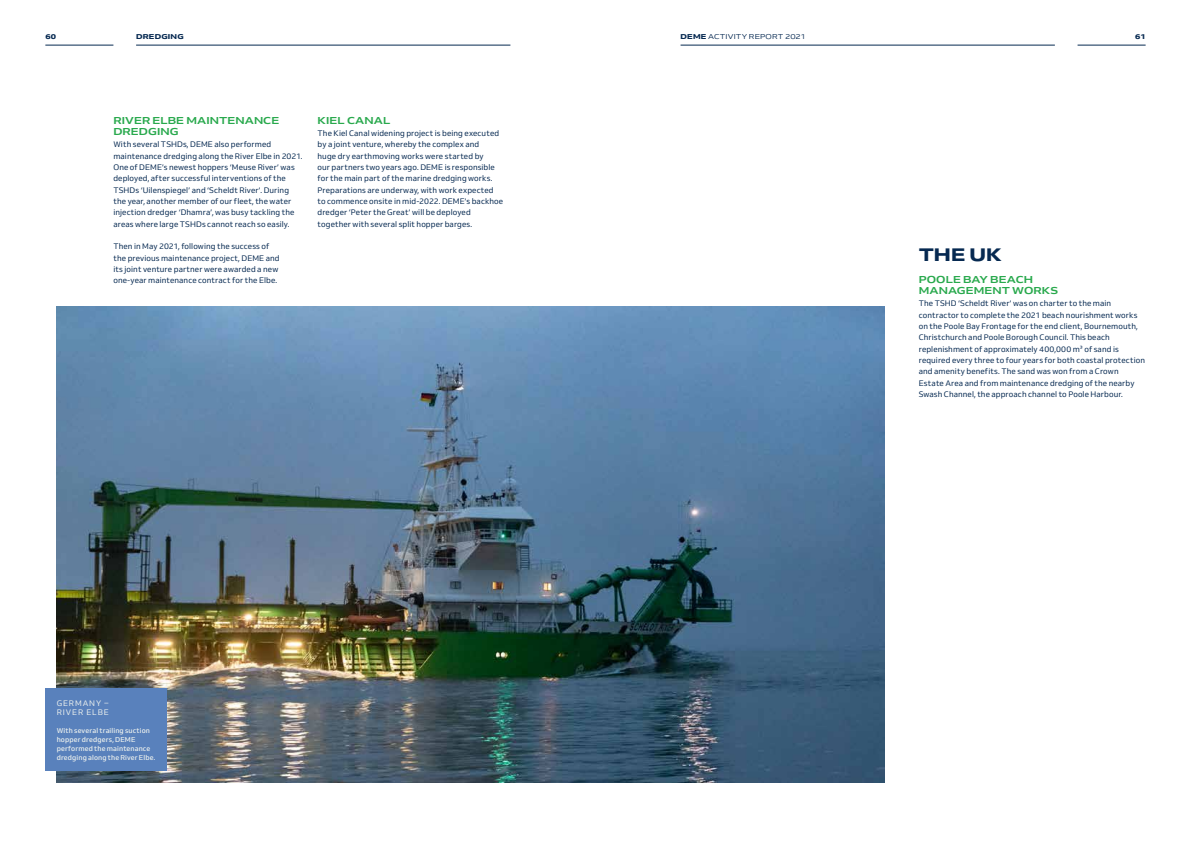
<style>
.page{position:relative;width:1191px;height:842px;background:#fff}
.page>*{position:absolute;margin:0;border:0;box-sizing:border-box;transform-origin:0 0}
.t1{font:800 18px "Venn Semi Ex";color:#062951}
.t2{font:700 semi-expanded 10px/11.3px "Venn";letter-spacing:.01em;color:#29a94d}
.t3{font:8px/11.3px "Venn";letter-spacing:.01em;color:#062951}
.t4{font:8px/9px "Venn";letter-spacing:.115em;color:#edf1ee}
.t5{font:500 7px/9px "Venn";letter-spacing:.02em;color:#edf1ee}
.t6{font:7px "Venn Semi Ex";letter-spacing:.02em;color:#062951}
.t7{font:800 7px "Venn Semi Ex";letter-spacing:.025em;color:#062951}
.s1{font-weight:800}
</style>
<div class="page">
<hr style="left:45px;top:45px;width:68px;height:1px;background:#062951">
<hr style="left:1077px;top:45px;width:68px;height:1px;background:#062951">
<hr style="left:136px;top:45px;width:374px;height:1px;background:#062951">
<hr style="left:680px;top:45px;width:374px;height:1px;background:#062951">
<img style="left:57px;top:306px;width:827px;height:476px">
<div style="left:45px;top:689px;width:122px;height:82px;background:#5981bc"></div>
<p class="t7" style="left:45px;top:32px;width:12px">60</p>
<p class="t7" style="left:136px;top:32px;width:49px">DREDGING</p>
<p class="t6" style="left:680px;top:32px;width:127px"><span class="s1">DEME</span> ACTIVITY REPORT 2021</p>
<p class="t7" style="left:1135px;top:32px;width:12px">61</p>
<p class="t2" style="left:113px;top:114px;width:167px">RIVER ELBE MAINTENANCE<br>DREDGING</p>
<p class="t3" style="left:113px;top:139px;width:190px">With several TSHDs, DEME also performed maintenance dredging along the River Elbe in 2021.<br>One of DEME’s newest hoppers ‘Meuse River’ was deployed, after successful interventions of the TSHDs ‘Uilenspiegel’ and ‘Scheldt River’. During the year, another member of our fleet, the water injection dredger ‘Dhamra’, was busy tackling the areas where large TSHDs cannot reach so easily.</p>
<p class="t3" style="left:113px;top:241px;width:168px">Then in May 2021, following the success of the previous maintenance project, DEME and its joint venture partner were awarded a new one-year maintenance contract for the Elbe.</p>
<p class="t2" style="left:317px;top:114px;width:74px">KIEL CANAL</p>
<p class="t3" style="left:317px;top:127px;width:187px">The Kiel Canal widening project is being executed by a joint venture, whereby the complex and<br>huge dry earthmoving works were started by<br>our partners two years ago. DEME is responsible for the main part of the marine dredging works.<br>Preparations are underway, with work expected to commence onsite in mid-2022. DEME’s backhoe dredger ‘Peter the Great’ will be deployed together with several split hopper barges.</p>
<p class="t4" style="left:57px;top:698px;width:54px">GERMANY –<br>RIVER ELBE</p>
<p class="t5" style="left:57px;top:726px;width:100px">With several trailing suction hopper dredgers, DEME performed the maintenance dredging along the River Elbe.</p>
<h1 class="t1" style="left:918px;top:243px;width:84px">THE UK</h1>
<p class="t2" style="left:918px;top:273px;width:141px">POOLE BAY BEACH<br>MANAGEMENT WORKS</p>
<p class="t3" style="left:918px;top:298px;width:228px">The TSHD ‘Scheldt River’ was on charter to the main contractor to complete the 2021 beach nourishment works on the Poole Bay Frontage for the end client, Bournemouth, Christchurch and Poole Borough Council. This beach replenishment of approximately 400,000 m³ of sand is required every three to four years for both coastal protection and amenity benefits. The sand was won from a Crown Estate Area and from maintenance dredging of the nearby Swash Channel, the approach channel to Poole Harbour.</p>
</div>
